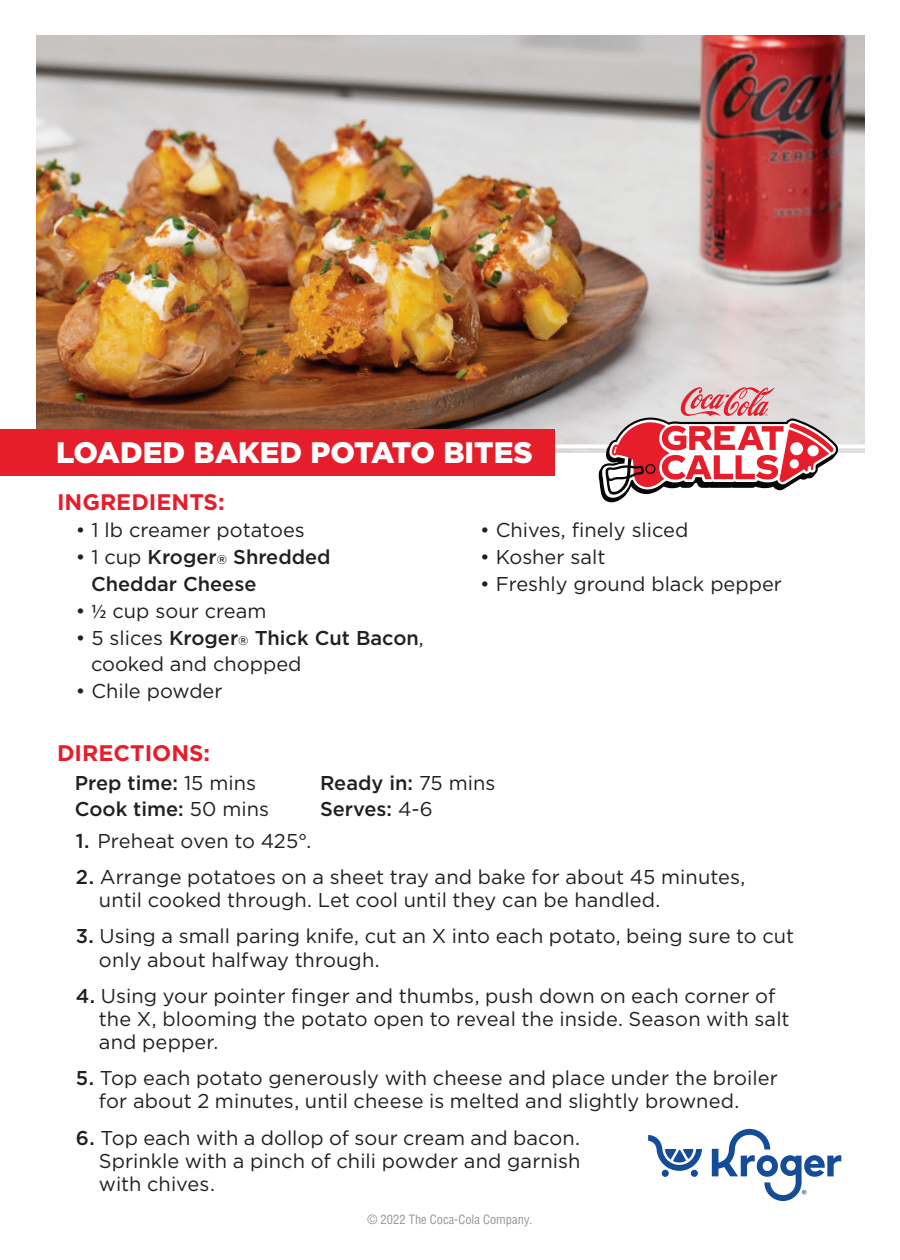
<style>
.page{position:relative;width:900px;height:1260px;background:#fff}
.page>*{position:absolute;margin:0;border:0;box-sizing:border-box;transform-origin:0 0}
.t1{font:900 29.5px "Gotham";color:#fff}
.t2{font:700 22.5px "Gotham";color:#e61d2a}
.t3{font:20px/23px "Gotham";letter-spacing:.005em;color:#231f20}
.t4{font:500 20px/25.5px "Gotham";color:#231f20}
.t5{font:condensed 12.5px "Helvetica";color:#939598}
.s1{font-weight:400}
.s2{font-size:12.5px}
.s3{font-family:"Myriad Pro"}
.s4{font-weight:500}
.s5{font-weight:500;font-size:12.5px}
</style>
<div class="page">
<img style="left:36px;top:36px;width:828px;height:417px">
<svg style="left:555px;top:444px;width:310px;height:4px"></svg>
<svg style="left:598px;top:386px;width:240px;height:116px"></svg>
<div style="left:0;top:429px;width:555px;height:47px;background:#e61d2a"></div>
<svg style="left:712px;top:1129px;width:129px;height:72px"></svg>
<div style="left:662px;top:1170px;width:7px;height:7px;background:#144c98;border-radius:50%"></div>
<div style="left:691px;top:1170px;width:7px;height:7px;background:#144c98;border-radius:50%"></div>
<svg style="left:648px;top:1135px;width:54px;height:36px"></svg>
<h1 class="t1" style="left:56px;top:435px;width:478px">LOADED BAKED POTATO BITES</h1>
<p class="t2" style="left:57px;top:489px;width:169px">INGREDIENTS:</p>
<p class="t3" style="left:76px;top:518px;width:230px">• 1 lb creamer potatoes</p>
<p class="t4" style="left:91px;top:543px;width:241px;line-height:27px;text-indent:-15px"><span class="s1">• 1 cup</span> Kroger<span class="s2">®</span> Shredded<br>Cheddar Cheese</p>
<p class="t3" style="left:76px;top:599px;width:192px">• <span class="s3">½</span> cup sour cream</p>
<p class="t3" style="left:91px;top:624px;width:334px;line-height:27px;text-indent:-15px">• 5 slices <span class="s4">Kroger</span><span class="s5">®</span> <span class="s4">Thick Cut Bacon</span>, cooked and chopped</p>
<p class="t3" style="left:76px;top:679px;width:148px">• Chile powder</p>
<p class="t3" style="left:480px;top:518px;width:210px">• Chives, finely sliced</p>
<p class="t3" style="left:480px;top:545px;width:127px">• Kosher salt</p>
<p class="t3" style="left:480px;top:572px;width:303px">• Freshly ground black pepper</p>
<p class="t2" style="left:57px;top:740px;width:155px">DIRECTIONS:</p>
<p class="t4" style="left:75px;top:770px;width:196px">Prep time: <span class="s1">15 mins<br></span>Cook time: <span class="s1">50 mins</span></p>
<p class="t4" style="left:320px;top:770px;width:177px">Ready in: <span class="s1">75 mins<br></span>Serves: <span class="s1">4-6</span></p>
<p class="t3" style="left:76px;top:829px;width:237px"><span class="s4">1.</span> Preheat oven to 425°.</p>
<p class="t3" style="left:99px;top:865px;width:648px;text-indent:-23px"><span class="s4">2.</span> Arrange potatoes on a sheet tray and bake for about 45 minutes, until cooked through. Let cool until they can be handled.</p>
<p class="t3" style="left:99px;top:925px;width:697px;text-indent:-23px"><span class="s4">3.</span> Using a small paring knife, cut an X into each potato, being sure to cut only about halfway through.</p>
<p class="t3" style="left:99px;top:984px;width:692px;text-indent:-23px"><span class="s4">4.</span> Using your pointer finger and thumbs, push down on each corner of the X, blooming the potato open to reveal the inside. Season with salt and pepper.</p>
<p class="t3" style="left:99px;top:1066px;width:681px;text-indent:-23px"><span class="s4">5.</span> Top each potato generously with cheese and place under the broiler for about 2 minutes, until cheese is melted and slightly browned.</p>
<p class="t3" style="left:99px;top:1126px;width:483px;text-align:justify;text-indent:-23px"><span class="s4">6.</span> Top each with a dollop of sour cream and bacon.<br>Sprinkle with a pinch of chili powder and garnish with chives.</p>
<p class="t5" style="left:368px;top:1211px;width:167px">© 2022 The Coca-Cola Company.</p>
</div>
